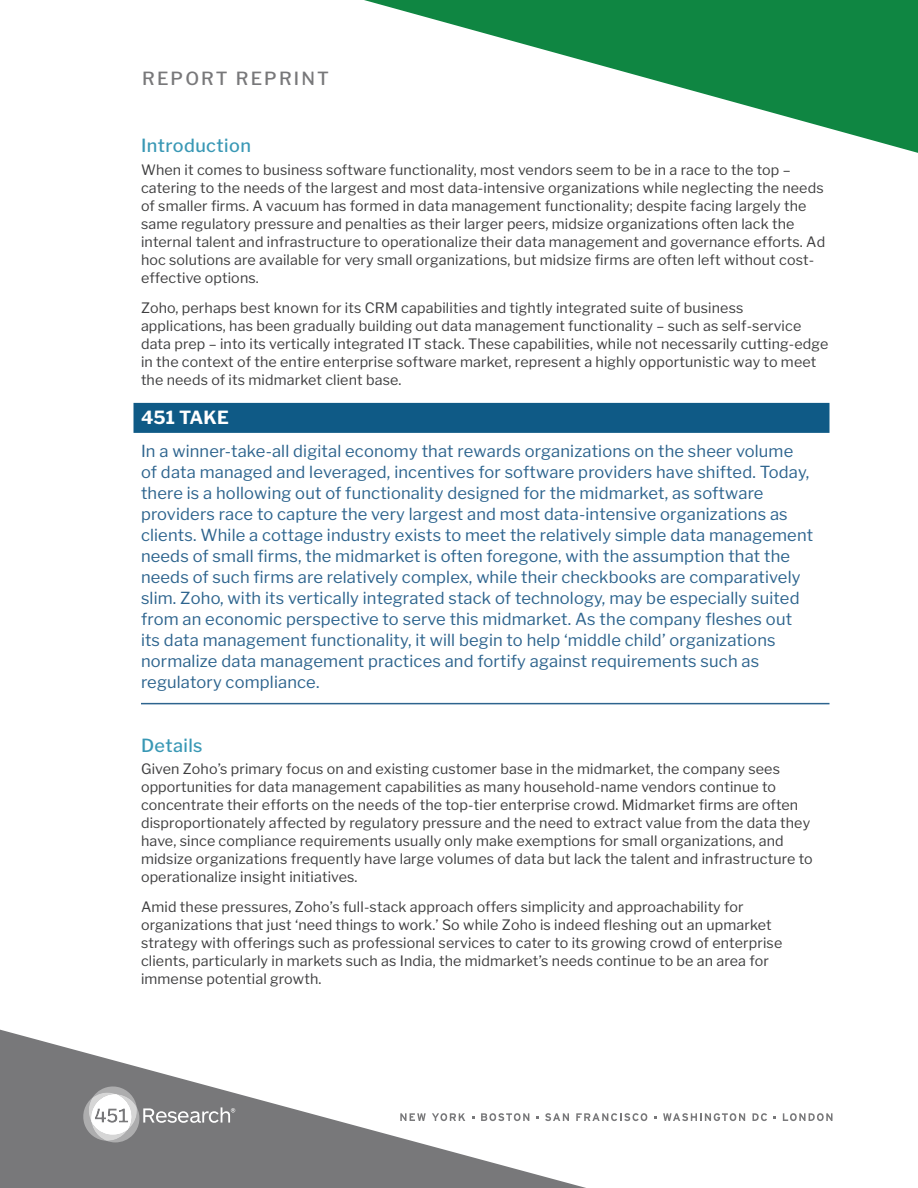
<style>
.page{position:relative;width:918px;height:1188px;background:#fff}
.page>*{position:absolute;margin:0;border:0;box-sizing:border-box;transform-origin:0 0}
.t1{font:500 18px "Libre Franklin";letter-spacing:.025em;color:#3998b5}
.t2{font:500 18px "Libre Franklin";letter-spacing:.12em;color:#78787a}
.t3{font:700 18px "Libre Franklin";letter-spacing:.01em;color:#fff}
.t4{font:16.5px/21px "Libre Franklin";letter-spacing:.01em;color:#2d648e}
.t5{font:14.25px/18px "Libre Franklin";letter-spacing:.01em;color:#3e3e3f}
</style>
<div class="page">
<svg style="left:0;top:1029px;width:636px;height:159px"></svg>
<svg style="left:364px;top:0;width:554px;height:153px"></svg>
<svg style="left:82px;top:1086px;width:153px;height:56px"></svg>
<svg style="left:400px;top:1113px;width:26px;height:8px"></svg>
<svg style="left:432px;top:1113px;width:33px;height:8px"></svg>
<svg style="left:481px;top:1113px;width:48px;height:8px"></svg>
<svg style="left:545px;top:1113px;width:24px;height:8px"></svg>
<svg style="left:576px;top:1113px;width:71px;height:8px"></svg>
<svg style="left:663px;top:1113px;width:82px;height:8px"></svg>
<svg style="left:752px;top:1113px;width:15px;height:8px"></svg>
<svg style="left:783px;top:1113px;width:49px;height:8px"></svg>
<div style="left:134px;top:403px;width:696px;height:30px;background:#0f5a86"></div>
<hr style="left:141px;top:703px;width:689px;height:1px;background:#2d648e">
<p class="t2" style="left:142px;top:68px;width:188px">REPORT REPRINT</p>
<p class="t1" style="left:141px;top:135px;width:111px">Introduction</p>
<p class="t5" style="left:141px;top:161px;width:686px">When it comes to business software functionality, most vendors seem to be in a race to the top – catering to the needs of the largest and most data-intensive organizations while neglecting the needs of smaller firms. A vacuum has formed in data management functionality; despite facing largely the same regulatory pressure and penalties as their larger peers, midsize organizations often lack the internal talent and infrastructure to operationalize their data management and governance efforts. Ad hoc solutions are available for very small organizations, but midsize firms are often left without cost&shy;effective options.</p>
<p class="t5" style="left:141px;top:299px;width:689px">Zoho, perhaps best known for its CRM capabilities and tightly integrated suite of business applications, has been gradually building out data management functionality – such as self-service data prep – into its vertically integrated IT stack. These capabilities, while not necessarily cutting-edge in the context of the entire enterprise software market, represent a highly opportunistic way to meet the needs of its midmarket client base.</p>
<p class="t3" style="left:141px;top:407px;width:89px">451 TAKE</p>
<p class="t4" style="left:141px;top:440px;width:674px">In a winner-take-all digital economy that rewards organizations on the sheer volume of data managed and leveraged, incentives for software providers have shifted. Today, there is a hollowing out of functionality designed for the midmarket, as software providers race to capture the very largest and most data-intensive organizations as clients. While a cottage industry exists to meet the relatively simple data management needs of small firms, the midmarket is often foregone, with the assumption that the needs of such firms are relatively complex, while their checkbooks are comparatively slim. Zoho, with its vertically integrated stack of technology, may be especially suited from an economic perspective to serve this midmarket. As the company fleshes out its data management functionality, it will begin to help ‘middle child’ organizations normalize data management practices and fortify against requirements such as regulatory compliance.</p>
<p class="t1" style="left:141px;top:734px;width:63px">Details</p>
<p class="t5" style="left:141px;top:760px;width:673px">Given Zoho’s primary focus on and existing customer base in the midmarket, the company sees opportunities for data management capabilities as many household-name vendors continue to concentrate their efforts on the needs of the top-tier enterprise crowd. Midmarket firms are often disproportionately affected by regulatory pressure and the need to extract value from the data they have, since compliance requirements usually only make exemptions for small organizations, and midsize organizations frequently have large volumes of data but lack the talent and infrastructure to operationalize insight initiatives.</p>
<p class="t5" style="left:141px;top:898px;width:643px">Amid these pressures, Zoho’s full-stack approach offers simplicity and approachability for organizations that just ‘need things to work.’ So while Zoho is indeed fleshing out an upmarket strategy with offerings such as professional services to cater to its growing crowd of enterprise clients, particularly in markets such as India, the midmarket’s needs continue to be an area for immense potential growth.</p>
</div>
